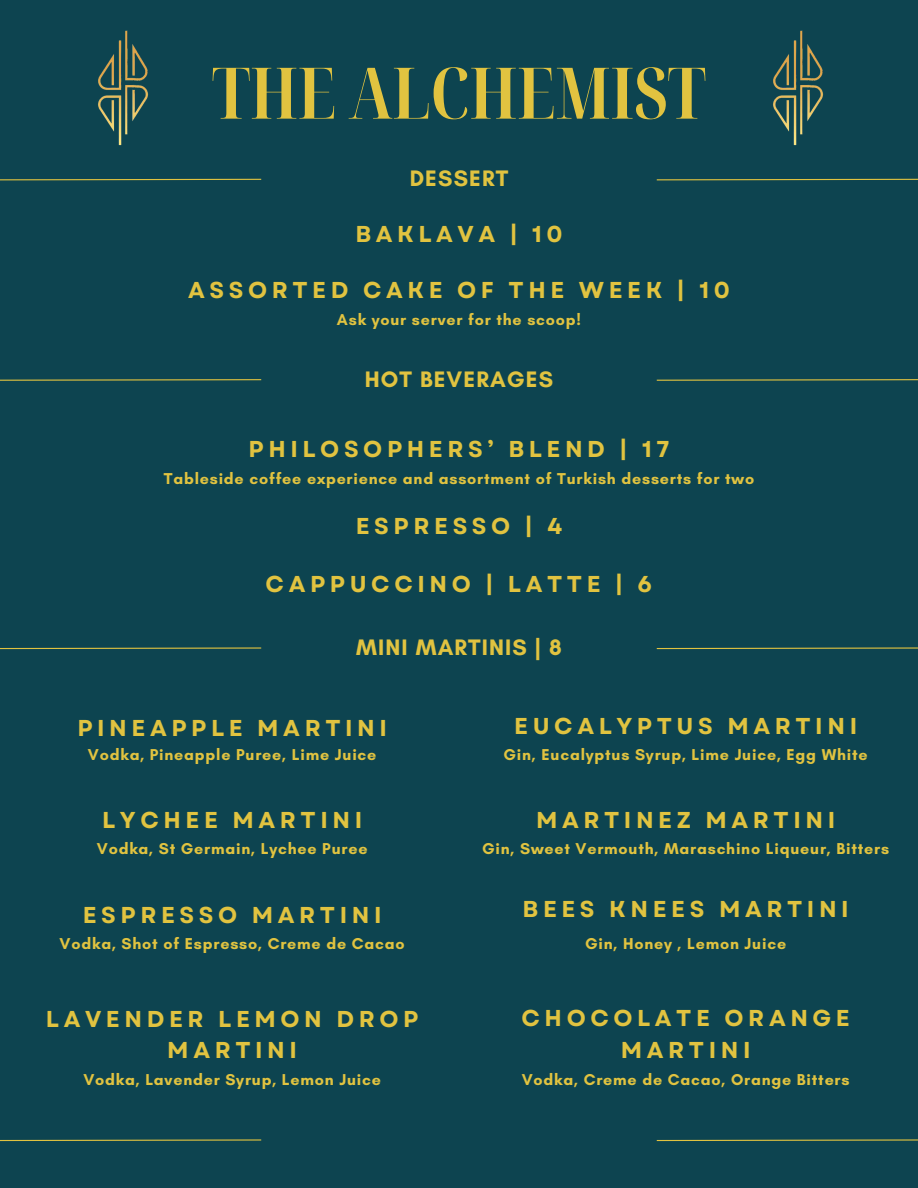
<style>
.page{position:relative;width:918px;height:1188px;background:#0d4450}
.page>*{position:absolute;margin:0;border:0;box-sizing:border-box;transform-origin:0 0}
.t1{font:700 extra-condensed 71.1px "Noto Serif Display";color:#e1c340}
.t2{font:700 22.95px/31.5px "Garet";letter-spacing:.2em;color:#e1c340;text-align:center}
.t3{font:700 22.8px "Glacial Indifference";letter-spacing:.05em;color:#e1c340}
.t4{font:700 16.05px "Glacial Indifference";letter-spacing:.05em;color:#e1c340}
</style>
<div class="page">
<svg style="left:0;top:178px;width:262px;height:3px"></svg>
<svg style="left:656px;top:178px;width:262px;height:3px"></svg>
<img style="left:773px;top:30px;width:51px;height:116px">
<img style="left:98px;top:30px;width:51px;height:116px">
<svg style="left:0;top:379px;width:262px;height:2px"></svg>
<svg style="left:656px;top:379px;width:262px;height:2px"></svg>
<svg style="left:0;top:647px;width:262px;height:3px"></svg>
<svg style="left:656px;top:647px;width:262px;height:3px"></svg>
<svg style="left:0;top:1139px;width:262px;height:3px"></svg>
<svg style="left:656px;top:1139px;width:262px;height:3px"></svg>
<p class="t1" style="left:212px;top:43px;width:495px">THE ALCHEMIST</p>
<p class="t3" style="left:410px;top:165px;width:100px">DESSERT</p>
<p class="t2" style="left:355px;top:218px;width:209px">BAKLAVA | 10</p>
<h1 class="t2" style="left:188px;top:274px;width:543px">ASSORTED CAKE OF THE WEEK | 10</h1>
<p class="t4" style="left:337px;top:310px;width:246px">Ask your server for the scoop!</p>
<p class="t3" style="left:365px;top:365px;width:190px">HOT BEVERAGES</p>
<p class="t2" style="left:249px;top:433px;width:422px">PHILOSOPHERS’ BLEND | 17</p>
<p class="t4" style="left:164px;top:469px;width:592px">Tableside coffee experience and assortment of Turkish desserts for two</p>
<p class="t2" style="left:356px;top:511px;width:208px">ESPRESSO | 4</p>
<p class="t2" style="left:266px;top:568px;width:388px">CAPPUCCINO | LATTE | 6</p>
<p class="t3" style="left:356px;top:633px;width:207px">MINI MARTINIS | 8</p>
<p class="t2" style="left:77px;top:712px;width:311px">PINEAPPLE MARTINI</p>
<p class="t2" style="left:514px;top:710px;width:344px">EUCALYPTUS MARTINI</p>
<p class="t4" style="left:88px;top:745px;width:290px">Vodka, Pineapple Puree, Lime Juice</p>
<p class="t4" style="left:504px;top:745px;width:366px">Gin, Eucalyptus Syrup, Lime Juice, Egg White</p>
<p class="t2" style="left:102px;top:804px;width:262px">LYCHEE MARTINI</p>
<p class="t2" style="left:536px;top:804px;width:301px">MARTINEZ MARTINI</p>
<p class="t4" style="left:97px;top:839px;width:272px">Vodka, St Germain, Lychee Puree</p>
<p class="t4" style="left:482px;top:839px;width:408px">Gin, Sweet Vermouth, Maraschino Liqueur, Bitters</p>
<p class="t2" style="left:83px;top:899px;width:300px">ESPRESSO MARTINI</p>
<p class="t2" style="left:523px;top:894px;width:328px">BEES KNEES MARTINI</p>
<p class="t4" style="left:60px;top:934px;width:347px">Vodka, Shot of Espresso, Creme de Cacao</p>
<p class="t4" style="left:585px;top:934px;width:203px">Gin, Honey , Lemon Juice</p>
<p class="t2" style="left:46px;top:1003px;width:374px">LAVENDER LEMON DROP<br>MARTINI</p>
<p class="t2" style="left:522px;top:1003px;width:330px">CHOCOLATE ORANGE<br>MARTINI</p>
<p class="t4" style="left:83px;top:1069px;width:299px">Vodka, Lavender Syrup, Lemon Juice</p>
<p class="t4" style="left:522px;top:1069px;width:329px">Vodka, Creme de Cacao, Orange Bitters</p>
</div>
